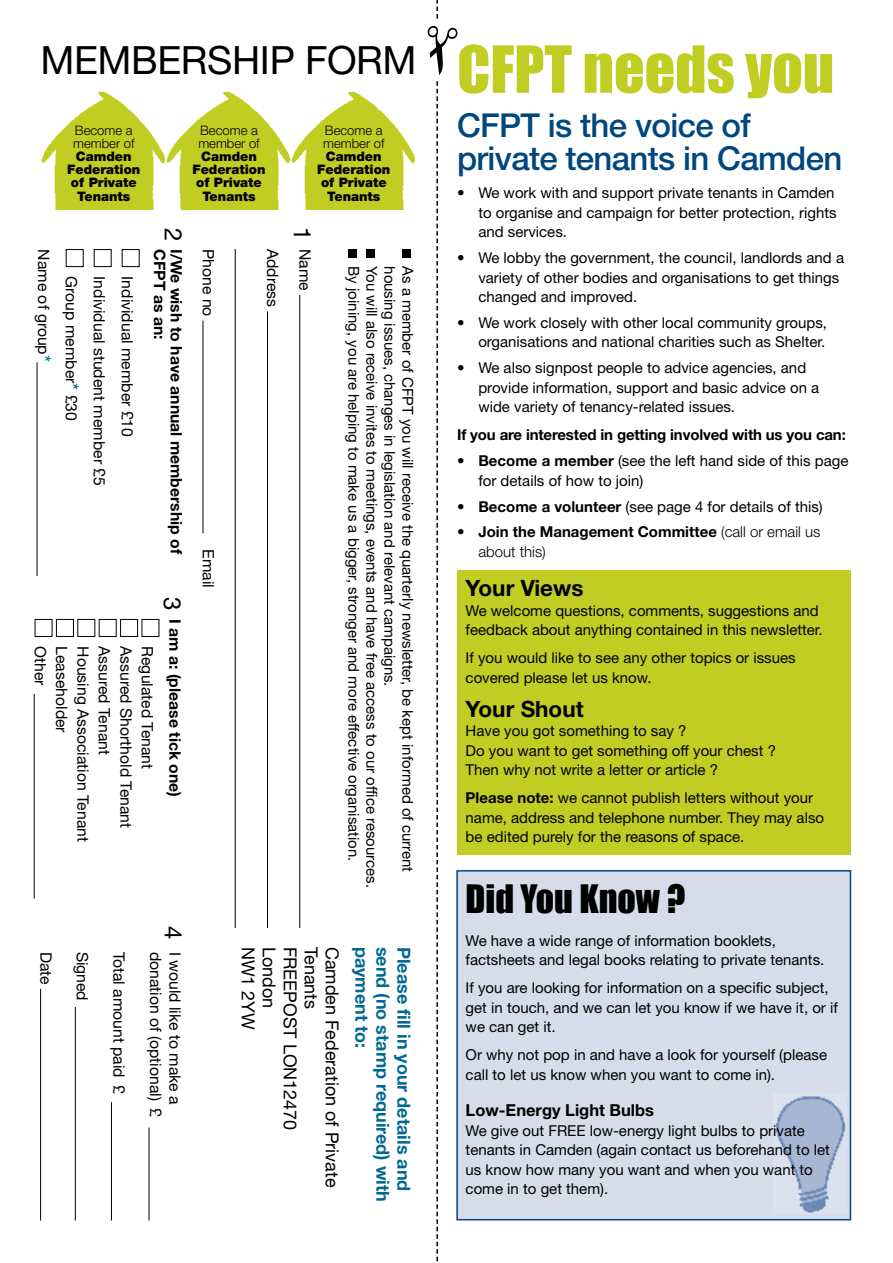
<style>
.page{position:relative;width:893px;height:1263px;background:#fff}
.page>*{position:absolute;margin:0;border:0;box-sizing:border-box;transform-origin:0 0}
.t1{font:60px "Impact";color:#c2cd23}
.t2{font:39px "Helvetica Neue";letter-spacing:-.01em;color:#000}
.t3{font:36px "Impact";color:#000}
.t4{font:500 33px/33px "Helvetica Neue";letter-spacing:-.02em;color:#00467f}
.t5{font:24px "Helvetica Neue";color:#000}
.t6{font:700 22.5px "Helvetica Neue";color:#000}
.t7{font:700 18px "Helvetica Neue";color:#006892}
.t8{font:18px "Helvetica Neue";color:#000}
.t9{font:700 16.5px "Helvetica Neue";color:#000}
.t10{font:15.75px/21.5px "Helvetica Neue";color:#000}
.t11{font:700 15.75px "Helvetica Neue";color:#000}
.t12{font:15px/19.5px "Helvetica Neue";color:#000}
.t13{font:700 15px/19.5px "Helvetica Neue";letter-spacing:-.01em;color:#000}
.t14{font:900 13.05px/13.4px "Helvetica Neue";color:#000;text-align:center}
.t15{font:300 13.05px/13px "Helvetica Neue";color:#000}
.s1{font-size:20.25px;color:#006892}
.s2{font-weight:700}
.s3{font-weight:400}
.s4{font-weight:300}
</style>
<div class="page">
<img style="left:41px;top:91px;width:375px;height:118px">
<svg style="left:428px;top:0;width:29px;height:1262px"></svg>
<div style="left:457px;top:570px;width:393px;height:285px;background:#c2cd23"></div>
<div style="left:456px;top:870px;width:395px;height:350px;background:#d7dcea;border:2px solid #00467f"></div>
<img style="left:775px;top:1096px;width:71px;height:117px">
<div style="left:402px;top:249px;width:9px;height:8px;background:#000"></div>
<div style="left:366px;top:249px;width:9px;height:8px;background:#000"></div>
<div style="left:348px;top:249px;width:9px;height:8px;background:#000"></div>
<hr style="left:299px;top:295px;width:1px;height:633px;background:#000">
<hr style="left:267px;top:311px;width:1px;height:617px;background:#000">
<hr style="left:235px;top:249px;width:1px;height:679px;background:#000">
<hr style="left:203px;top:321px;width:1px;height:212px;background:#000">
<div style="left:122px;top:249px;width:17px;height:18px;border:1px solid #000"></div>
<div style="left:94px;top:249px;width:17px;height:18px;border:1px solid #000"></div>
<div style="left:66px;top:249px;width:17px;height:18px;border:1px solid #000"></div>
<div style="left:142px;top:619px;width:17px;height:18px;border:1px solid #000"></div>
<div style="left:120px;top:619px;width:18px;height:18px;border:1px solid #000"></div>
<div style="left:99px;top:619px;width:17px;height:18px;border:1px solid #000"></div>
<div style="left:78px;top:619px;width:17px;height:18px;border:1px solid #000"></div>
<div style="left:56px;top:619px;width:18px;height:18px;border:1px solid #000"></div>
<div style="left:35px;top:619px;width:17px;height:18px;border:1px solid #000"></div>
<hr style="left:40px;top:989px;width:1px;height:231px;background:#000">
<hr style="left:75px;top:1007px;width:1px;height:213px;background:#000">
<hr style="left:111px;top:1102px;width:1px;height:118px;background:#000">
<hr style="left:149px;top:1127px;width:1px;height:93px;background:#000">
<hr style="left:34px;top:694px;width:1px;height:204px;background:#000">
<hr style="left:37px;top:362px;width:1px;height:214px;background:#000">
<h2 class="t2" style="left:41px;top:37px;width:377px">MEMBERSHIP FORM</h2>
<p class="t15" style="left:73px;top:123px;width:63px">Become a member of</p>
<p class="t14" style="left:67px;top:150px;width:75px">Camden<br>Federation of Private<br>Tenants</p>
<p class="t10" style="left:55px;top:249px;width:114px;rotate:90deg">Name of group<span class="s1">*</span></p>
<p class="t10" style="left:83px;top:276px;width:146px;rotate:90deg">Group member<span class="s1">*</span> £30</p>
<p class="t10" style="left:111px;top:276px;width:211px;rotate:90deg">Individual student member £5</p>
<p class="t10" style="left:139px;top:276px;width:162px;rotate:90deg">Individual member £10</p>
<h3 class="t5" style="left:188px;top:227px;width:15px;rotate:90deg">2</h3>
<p class="t11" style="left:170px;top:249px;width:92px;rotate:90deg">CFPT as an:</p>
<p class="t11" style="left:186px;top:249px;width:306px;rotate:90deg">I/We wish to have annual membership of</p>
<h3 class="t5" style="left:187px;top:597px;width:15px;rotate:90deg">3</h3>
<p class="t10" style="left:158px;top:646px;width:197px;rotate:90deg">Regulated Tenant<br>Assured Shorthold Tenant<br>Assured Tenant<br>Housing Association Tenant</p>
<p class="t10" style="left:51px;top:646px;width:41px;rotate:90deg">Other</p>
<p class="t10" style="left:73px;top:646px;width:88px;rotate:90deg">Leaseholder</p>
<p class="t11" style="left:185px;top:619px;width:179px;rotate:90deg">I am a: (please tick one)</p>
<p class="t15" style="left:198px;top:123px;width:63px">Become a member of</p>
<p class="t14" style="left:192px;top:150px;width:75px">Camden<br>Federation of Private<br>Tenants</p>
<p class="t15" style="left:323px;top:123px;width:63px">Become a member of</p>
<p class="t14" style="left:317px;top:150px;width:75px">Camden<br>Federation of Private<br>Tenants</p>
<h3 class="t5" style="left:317px;top:227px;width:15px;rotate:90deg">1</h3>
<p class="t10" style="left:219px;top:249px;width:69px;rotate:90deg">Phone no</p>
<p class="t10" style="left:284px;top:249px;width:60px;rotate:90deg">Address</p>
<p class="t10" style="left:316px;top:249px;width:43px;rotate:90deg">Name</p>
<p class="t10" style="left:219px;top:549px;width:40px;rotate:90deg">Email</p>
<p class="t12" style="left:417px;top:266px;width:623px;line-height:18px;rotate:90deg">As a member of CFPT you will receive the quarterly newsletter, be kept informed of current housing issues, changes in legislation and relevant campaigns.<br>You will also receive invites to meetings, events and have free access to our office resources.<br>By joining, you are helping to make us a bigger, stronger and more effective organisation.</p>
<p class="t10" style="left:57px;top:951px;width:34px;rotate:90deg">Date</p>
<p class="t10" style="left:94px;top:951px;width:51px;rotate:90deg">Signed</p>
<p class="t10" style="left:130px;top:951px;width:144px;rotate:90deg">Total amount paid £</p>
<h3 class="t5" style="left:188px;top:926px;width:15px;rotate:90deg">4</h3>
<p class="t10" style="left:185px;top:951px;width:167px;line-height:19.5px;rotate:90deg">I would like to make a donation of (optional) £</p>
<p class="t8" style="left:301px;top:946px;width:185px;rotate:90deg">FREEPOST LON12470</p>
<p class="t8" style="left:322px;top:946px;width:64px;rotate:90deg">Tenants</p>
<p class="t8" style="left:343px;top:946px;width:242px;rotate:90deg">Camden Federation of Private</p>
<p class="t7" style="left:373px;top:946px;width:103px;rotate:90deg">payment to:</p>
<p class="t7" style="left:394px;top:946px;width:257px;rotate:90deg">send (no stamp required) with</p>
<p class="t7" style="left:415px;top:946px;width:246px;rotate:90deg">Please fill in your details and</p>
<p class="t8" style="left:259px;top:946px;width:85px;rotate:90deg">NW1 2YW</p>
<p class="t8" style="left:280px;top:946px;width:63px;rotate:90deg">London</p>
<h1 class="t1" style="left:457px;top:32px;width:379px">CFPT needs you</h1>
<h3 class="t4" style="left:457px;top:109px;width:387px">CFPT is the voice of private tenants in Camden</h3>
<p class="t12" style="left:478px;top:183px;width:360px;text-indent:-21px">• We work with and support private tenants in Camden to organise and campaign for better protection, rights and services.</p>
<p class="t12" style="left:478px;top:248px;width:367px;text-indent:-21px">• We lobby the government, the council, landlords and a variety of other bodies and organisations to get things changed and improved.</p>
<p class="t12" style="left:457px;top:313px;width:371px;text-align:right">• We work closely with other local community groups, organisations and national charities such as Shelter.</p>
<p class="t12" style="left:478px;top:358px;width:342px;text-indent:-21px">• We also signpost people to advice agencies, and provide information, support and basic advice on a wide variety of tenancy-related issues.</p>
<p class="t13" style="left:457px;top:425px;width:390px">If you are interested in getting involved with us you can:</p>
<p class="t12" style="left:478px;top:451px;width:371px;text-indent:-21px">• <span class="s2">Become a member</span> (see the left hand side of this page for details of how to join)</p>
<p class="t12" style="left:457px;top:496px;width:367px">• <span class="s2">Become a volunteer</span> (see page 4 for details of this)</p>
<p class="t13" style="left:478px;top:522px;width:343px;text-indent:-21px"><span class="s3">•</span> Join the Management Committee <span class="s4">(call or email us about this)</span></p>
<h3 class="t6" style="left:466px;top:574px;width:119px">Your Views</h3>
<p class="t12" style="left:466px;top:600px;width:359px">We welcome questions, comments, suggestions and feedback about anything contained in this newsletter.</p>
<p class="t12" style="left:466px;top:648px;width:332px">If you would like to see any other topics or issues covered please let us know.</p>
<h3 class="t6" style="left:466px;top:695px;width:119px">Your Shout</h3>
<p class="t12" style="left:466px;top:721px;width:312px">Have you got something to say ?<br>Do you want to get something off your chest ?<br>Then why not write a letter or article ?</p>
<p class="t12" style="left:466px;top:788px;width:360px"><span class="s2">Please note:</span> we cannot publish letters without your name, address and telephone number. They may also be edited purely for the reasons of space.</p>
<h3 class="t3" style="left:466px;top:877px;width:221px">Did You Know ?</h3>
<p class="t12" style="left:466px;top:930px;width:360px">We have a wide range of information booklets, factsheets and legal books relating to private tenants.</p>
<p class="t12" style="left:466px;top:978px;width:374px">If you are looking for information on a specific subject, get in touch, and we can let you know if we have it, or if we can get it.</p>
<p class="t12" style="left:466px;top:1045px;width:363px">Or why not pop in and have a look for yourself (please call to let us know when you want to come in).</p>
<p class="t9" style="left:466px;top:1100px;width:190px">Low-Energy Light Bulbs</p>
<p class="t12" style="left:466px;top:1120px;width:366px">We give out FREE low-energy light bulbs to private tenants in Camden (again contact us beforehand to let us know how many you want and when you want to come in to get them).</p>
</div>
